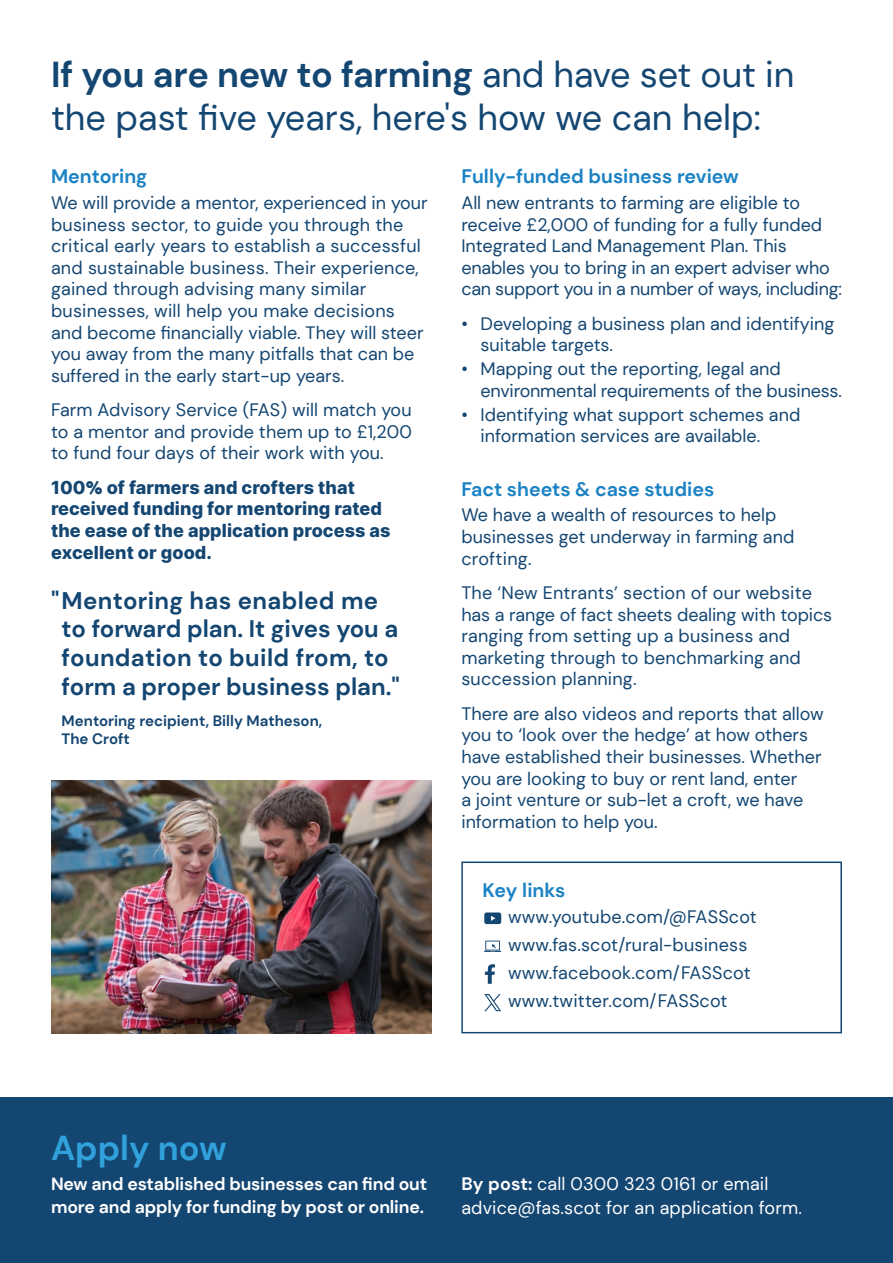
<style>
.page{position:relative;width:893px;height:1263px;background:#fff}
.page>*{position:absolute;margin:0;border:0;box-sizing:border-box;transform-origin:0 0}
.Heading{font:36px/43.2px "DM Sans";color:#144672}
.Subheading_1{font:700 34.5px "DM Sans";color:#31a1dc}
.t1{font:700 24px/28.8px "DM Sans";color:#144672}
.Subheading_1-2{font:700 19.5px "DM Sans";color:#1b82c4}
.Bullets{font:18px/21.6px "DM Sans";color:#144672}
.Body_text{font:18px/21.6px "DM Sans";color:#144672}
.Body_text_bold{font:800 18px/21.6px "Inter";letter-spacing:.005em;color:#144672}
.Bullets-2{font:18px/23.2px "DM Sans";letter-spacing:.01em;color:#fff}
.Bullets-3{font:700 17.7px/23.2px "DM Sans";letter-spacing:-.01em;color:#fff}
.t2{font:700 15px/18px "DM Sans";color:#144672}
.s1{font-weight:700}
.s2{font-family:"Avenir Next"}
</style>
<div class="page">
<svg style="left:461px;top:861px;width:381px;height:173px"></svg>
<svg style="left:485px;top:963px;width:10px;height:21px"></svg>
<svg style="left:484px;top:912px;width:17px;height:12px"></svg>
<svg style="left:484px;top:940px;width:17px;height:12px"></svg>
<img style="left:51px;top:780px;width:381px;height:253px">
<div style="left:0;top:1097px;width:893px;height:166px;background:#144672"></div>
<svg style="left:484px;top:994px;width:17px;height:17px"></svg>
<p class="Heading" style="left:51px;top:52px;width:745px"><span class="s1">If you are new to farming</span> and have set out in the past five years, here's how we can help:</p>
<p class="Subheading_1-2" style="left:51px;top:164px;width:98px">Mentoring</p>
<p class="Bullets" style="left:51px;top:192px;width:378px">We will provide a mentor, experienced in your business sector, to guide you through the critical early years to establish a successful and sustainable business. Their experience, gained through advising many similar businesses, will help you make decisions and become financially viable. They will steer you away from the many pitfalls that can be suffered in the early start-up years.</p>
<p class="Bullets" style="left:51px;top:399px;width:362px;text-align:justify">Farm Advisory Service (FAS) will match you to a mentor and provide them up to £1,200 to fund four days of their work with you.</p>
<p class="Body_text_bold" style="left:51px;top:476px;width:341px">100<span class="s2">%</span> of farmers and crofters that received funding for mentoring rated the ease of the application process as excellent or good.</p>
<p class="t1" style="left:62px;top:586px;width:340px;text-indent:-11px">"Mentoring has enabled me to forward plan. It gives you a foundation to build from, to form a proper business plan."</p>
<p class="t2" style="left:62px;top:711px;width:262px">Mentoring recipient, Billy Matheson,<br>The Croft</p>
<p class="Subheading_1-2" style="left:461px;top:164px;width:279px">Fully-funded business review</p>
<p class="Bullets" style="left:461px;top:192px;width:382px">All new entrants to farming are eligible to receive £2,000 of funding for a fully funded Integrated Land Management Plan. This enables you to bring in an expert adviser who can support you in a number of ways, including:</p>
<p class="Bullets" style="left:480px;top:313px;width:355px;text-indent:-19px">• Developing a business plan and identifying suitable targets.</p>
<p class="Bullets" style="left:480px;top:358px;width:363px;text-indent:-19px">• Mapping out the reporting, legal and environmental requirements of the business.</p>
<p class="Bullets" style="left:480px;top:404px;width:321px;text-indent:-19px">• Identifying what support schemes and information services are available.</p>
<p class="Subheading_1-2" style="left:461px;top:477px;width:254px">Fact sheets &amp; case studies</p>
<p class="Bullets" style="left:461px;top:504px;width:334px">We have a wealth of resources to help businesses get underway in farming and crofting.</p>
<p class="Body_text" style="left:461px;top:582px;width:372px">The ‘New Entrants’ section of our website has a range of fact sheets dealing with topics ranging from setting up a business and marketing through to benchmarking and succession planning.</p>
<p class="Body_text" style="left:461px;top:703px;width:364px">There are also videos and reports that allow you to ‘look over the hedge’ at how others have established their businesses. Whether you are looking to buy or rent land, enter<br>a joint venture or sub-let a croft, we have information to help you.</p>
<p class="Subheading_1-2" style="left:483px;top:878px;width:84px">Key links</p>
<p class="Body_text" style="left:508px;top:906px;width:250px">www.youtube.com/@FASScot</p>
<p class="Body_text" style="left:508px;top:934px;width:241px">www.fas.scot/rural-business</p>
<p class="Body_text" style="left:508px;top:962px;width:244px">www.facebook.com/FASScot</p>
<p class="Body_text" style="left:508px;top:990px;width:221px">www.twitter.com/FASScot</p>
<p class="Subheading_1" style="left:51px;top:1126px;width:177px">Apply now</p>
<p class="Bullets-3" style="left:51px;top:1172px;width:378px">New and established businesses can find out more and apply for funding by post or online.</p>
<p class="Bullets-2" style="left:461px;top:1172px;width:342px"><span class="s1">By post:</span> call 0300 323 0161 or email advice@fas.scot for an application form.</p>
</div>
